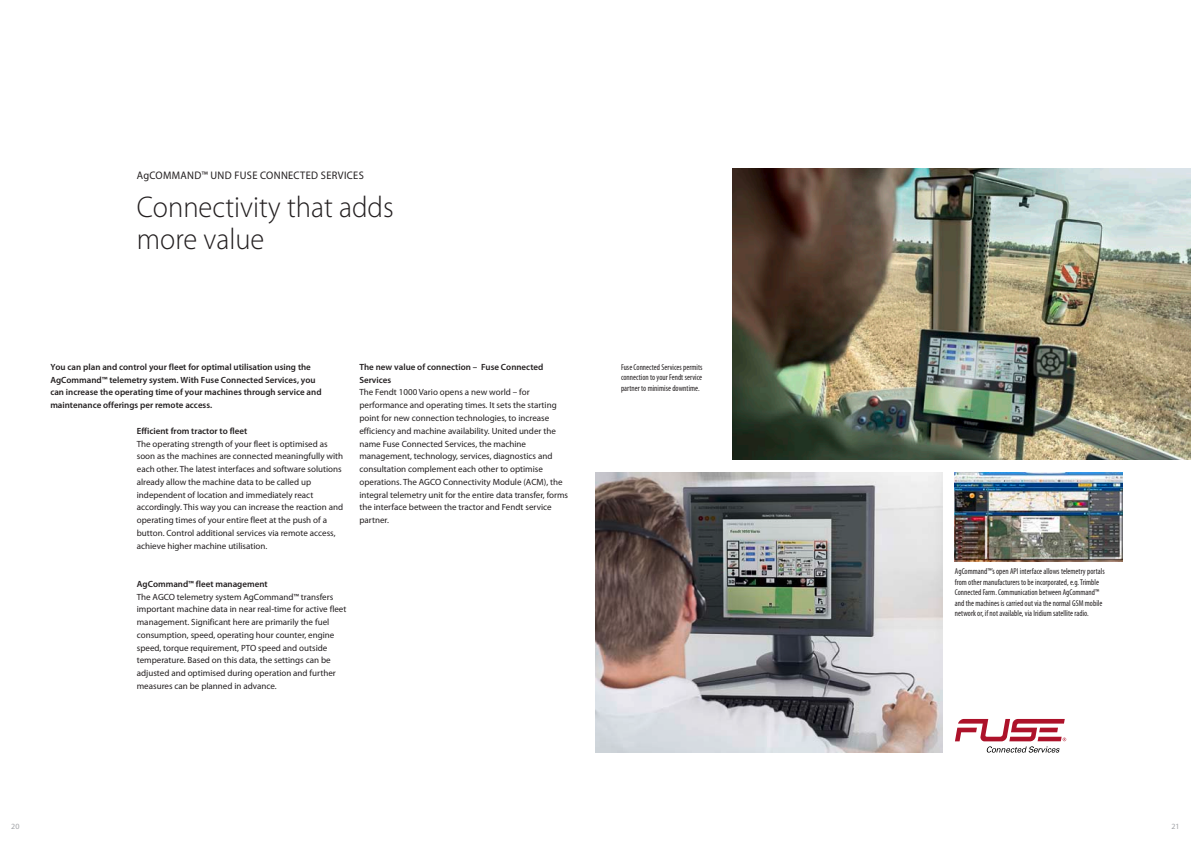
<style>
.page{position:relative;width:1191px;height:842px;background:#fff}
.page>*{position:absolute;margin:0;border:0;box-sizing:border-box;transform-origin:0 0}
._2_HEAD_-_Kompetenz{font:300 30px/32px "Myriad Pro";color:#231f20;scale:.95 1}
._2_Subhead_-_Kompete{font:11px "Myriad Pro";letter-spacing:.03em;color:#231f20;scale:.95 1}
._2_Fliesstext{font:9px/12.8px "Myriad Pro";color:#231f20}
._2_HEAD_Fliesstext{font:600 9px/12.8px "Myriad Pro";color:#231f20}
._3_Info_Serie_Option{font:condensed 8.5px/10.5px "Myriad Pro";letter-spacing:.005em;color:#231f20;text-align:justify;scale:.95 1}
._2_Fliesstext-2{font:8px "Myriad Pro";color:#a2a4a8}
</style>
<div class="page">
<img style="left:732px;top:169px;width:459px;height:290px">
<img style="left:595px;top:472px;width:348px;height:281px">
<img style="left:955px;top:472px;width:167px;height:89px">
<svg style="left:955px;top:719px;width:111px;height:34px"></svg>
<p class="_2_Subhead_-_Kompete" style="left:137px;top:169px;width:240px">AgCOMMAND™ UND FUSE CONNECTED SERVICES</p>
<p class="_2_HEAD_-_Kompetenz" style="left:137px;top:191px;width:272px">Connectivity that adds more value</p>
<p class="_2_HEAD_Fliesstext" style="left:50px;top:361px;width:273px">You can plan and control your fleet for optimal utilisation using the AgCommand™ telemetry system. With Fuse Connected Services, you can increase the operating time of your machines through service and maintenance offerings per remote access.</p>
<p class="_3_Info_Serie_Option" style="left:621px;top:362px;width:87px">Fuse Connected Services permits connection to your Fendt service partner to minimise downtime.</p>
<p class="_2_HEAD_Fliesstext" style="left:359px;top:361px;width:185px">The new value of connection – Fuse Connected<br>Services</p>
<p class="_2_Fliesstext" style="left:359px;top:386px;width:210px">The Fendt 1000 Vario opens a new world – for performance and operating times. It sets the starting point for new connection technologies, to increase efficiency and machine availability. United under the name Fuse Connected Services, the machine management, technology, services, diagnostics and consultation complement each other to optimise operations. The AGCO Connectivity Module (ACM), the integral telemetry unit for the entire data transfer, forms the interface between the tractor and Fendt service partner.</p>
<p class="_2_HEAD_Fliesstext" style="left:137px;top:424px;width:112px">Efficient from tractor to fleet</p>
<p class="_2_Fliesstext" style="left:137px;top:437px;width:208px">The operating strength of your fleet is optimised as soon as the machines are connected meaningfully with each other. The latest interfaces and software solutions already allow the machine data to be called up independent of location and immediately react accordingly. This way you can increase the reaction and operating times of your entire fleet at the push of a button. Control additional services via remote access, achieve higher machine utilisation.</p>
<p class="_2_HEAD_Fliesstext" style="left:137px;top:577px;width:132px">AgCommand™ fleet management</p>
<p class="_2_Fliesstext" style="left:137px;top:590px;width:211px">The AGCO telemetry system AgCommand™ transfers important machine data in near real-time for active fleet management. Significant here are primarily the fuel consumption, speed, operating hour counter, engine speed, torque requirement, PTO speed and outside temperature. Based on this data, the settings can be adjusted and optimised during operation and further measures can be planned in advance.</p>
<p class="_3_Info_Serie_Option" style="left:955px;top:566px;width:159px;text-align:left">AgCommand™’s open API interface allows telemetry portals from other manufacturers to be incorporated, e.g. Trimble Connected Farm. Communication between AgCommand™ and the machines is carried out via the normal GSM mobile network or, if not available, via Iridium satellite radio.</p>
<p class="_2_Fliesstext-2" style="left:11px;top:822px;width:10px">20</p>
<p class="_2_Fliesstext-2" style="left:1171px;top:822px;width:10px">21</p>
</div>
